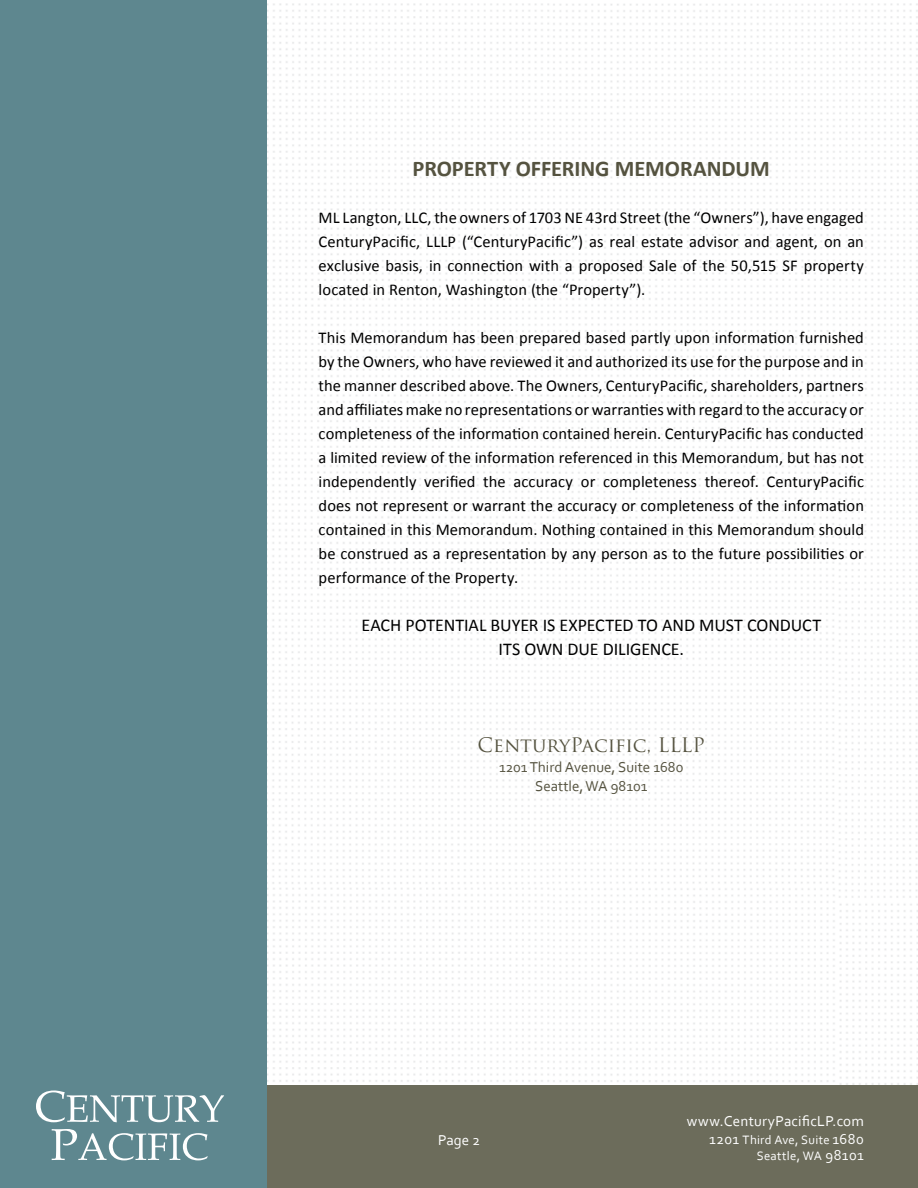
<style>
.page{position:relative;width:918px;height:1188px;background:#fff}
.page>*{position:absolute;margin:0;border:0;box-sizing:border-box;transform-origin:0 0}
.t1{font:700 22.5px "Calibri";color:#555340}
.t2{font:19.5px "Trajan Pro";color:#555340}
.t3{font:18px/24px "Calibri";letter-spacing:-.005em;color:#000;text-align:center}
.t4{font:16.5px/24px "Calibri";letter-spacing:.005em;color:#000;text-align:justify}
.t5{font:15px/19.5px "Corbel";color:#555340;text-align:center}
.t6{font:15px "Corbel";letter-spacing:.015em;color:#fff}
.t7{font:12.75px/16.5px "Corbel";letter-spacing:.02em;color:#fff;text-align:right}
.s1{font-size:15px}
</style>
<div class="page">
<img style="left:267px;top:3px;width:651px;height:1082px">
<div style="left:0;top:1086px;width:918px;height:102px;background:#6c6c5b"></div>
<div style="left:0;top:0;width:267px;height:1188px;background:#5e878f"></div>
<svg style="left:36px;top:1091px;width:188px;height:31px"></svg>
<svg style="left:52px;top:1129px;width:156px;height:31px"></svg>
<h1 class="t1" style="left:413px;top:154px;width:359px">PROPERTY OFFERING MEMORANDUM</h1>
<p class="t4" style="left:319px;top:206px;width:547px">ML Langton, LLC, the owners of 1703 NE 43rd Street (the “Owners”), have engaged CenturyPacific, LLLP (“CenturyPacific”) as real estate advisor and agent, on an exclusive basis, in connection with a proposed Sale of the 50,515 SF property located in Renton, Washington (the “Property”).</p>
<p class="t4" style="left:319px;top:326px;width:547px">This Memorandum has been prepared based partly upon information furnished by the Owners, who have reviewed it and authorized its use for the purpose and in the manner described above. The Owners, CenturyPacific, shareholders, partners and affiliates make no representations or warranties with regard to the accuracy or completeness of the information contained herein. CenturyPacific has conducted a limited review of the information referenced in this Memorandum, but has not independently verified the accuracy or completeness thereof. CenturyPacific does not represent or warrant the accuracy or completeness of the information contained in this Memorandum. Nothing contained in this Memorandum should be construed as a representation by any person as to the future possibilities or performance of the Property.</p>
<p class="t3" style="left:361px;top:613px;width:461px">EACH POTENTIAL BUYER IS EXPECTED TO AND MUST CONDUCT<br>ITS OWN DUE DILIGENCE.</p>
<p class="t2" style="left:478px;top:733px;width:229px">CenturyPacific, LLLP</p>
<p class="t5" style="left:499px;top:757px;width:186px">1201 Third Avenue, Suite 1680<br>Seattle, WA 98101</p>
<p class="t6" style="left:438px;top:1131px;width:43px">Page 2</p>
<p class="t6" style="left:687px;top:1111px;width:179px">www.CenturyPacificLP.com</p>
<p class="t7" style="left:709px;top:1131px;width:156px"><span class="s1">1201</span> Third Ave, Suite <span class="s1">1680<br></span>Seattle, WA <span class="s1">98101</span></p>
</div>
